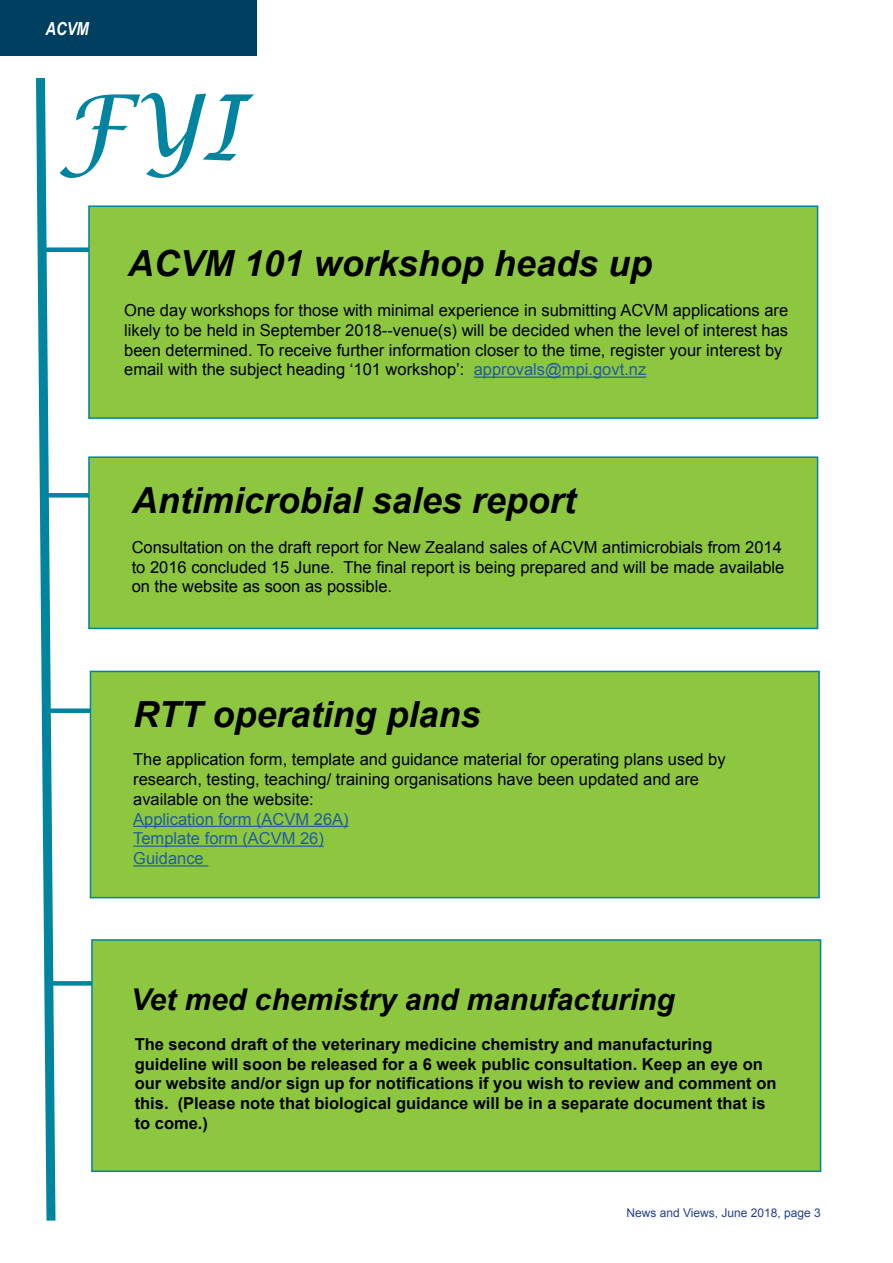
<style>
.page{position:relative;width:893px;height:1263px;background:#fff}
.page>*{position:absolute;margin:0;border:0;box-sizing:border-box;transform-origin:0 0}
.t1{font:italic 90px "Lucida Calligraphy";color:#0084a0}
.t2{font:italic 700 36px "Arial";color:#000}
.t3{font:italic 700 30px "Arial";color:#000}
.t4{font:italic 700 18px "Arial Narrow";color:#fff}
.t5{font:16.5px/19.8px "Arial";color:#000}
.t6{font:700 16.5px/19.8px "Arial";color:#000}
.t7{font:16.5px/19.8px "Arial";color:#215e9e}
.t8{font:12px "Arial";color:#25408f}
.s1{color:#215e9e}
</style>
<div class="page">
<hr style="left:46px;top:493px;width:48px;height:4px;background:#0084a0">
<div style="left:46px;top:708px;width:49px;height:5px;background:#0084a0"></div>
<div style="left:51px;top:981px;width:43px;height:5px;background:#0084a0"></div>
<div style="left:44px;top:247px;width:48px;height:5px;background:#0084a0"></div>
<svg style="left:36px;top:78px;width:24px;height:1143px"></svg>
<div style="left:92px;top:940px;width:729px;height:231px;background:#8dc63f"></div>
<div style="left:91px;top:939px;width:730px;height:233px;border:2px solid #0084a0"></div>
<div style="left:0;top:0;width:257px;height:56px;background:#003f5f"></div>
<div style="left:90px;top:671px;width:729px;height:227px;background:#8dc63f"></div>
<hr style="left:133px;top:826px;width:216px;height:1px;background:#215e9e">
<hr style="left:133px;top:845px;width:191px;height:2px;background:#215e9e">
<hr style="left:133px;top:865px;width:75px;height:1px;background:#215e9e">
<div style="left:90px;top:671px;width:730px;height:227px;border:2px solid #0084a0"></div>
<div style="left:89px;top:457px;width:729px;height:171px;background:#8dc63f"></div>
<div style="left:88px;top:456px;width:730px;height:173px;border:2px solid #0084a0"></div>
<div style="left:89px;top:206px;width:729px;height:212px;background:#8dc63f"></div>
<hr style="left:474px;top:377px;width:172px;height:1px;background:#215e9e">
<div style="left:88px;top:205px;width:730px;height:214px;border:2px solid #0084a0"></div>
<p class="t4" style="left:45px;top:15px;width:45px">ACVM</p>
<h1 class="t1" style="left:60px;top:73px;width:185px">FYI</h1>
<h2 class="t2" style="left:128px;top:240px;width:526px">ACVM 101 workshop heads up</h2>
<p class="t5" style="left:124px;top:300px;width:665px">One day workshops for those with minimal experience in submitting ACVM applications are likely to be held in September 2018--venue(s) will be decided when the level of interest has been determined. To receive further information closer to the time, register your interest by email with the subject heading ‘101 workshop’: <span class="s1">approvals@mpi.govt.nz</span></p>
<h2 class="t2" style="left:132px;top:476px;width:446px">Antimicrobial sales report</h2>
<p class="t5" style="left:132px;top:537px;width:654px">Consultation on the draft report for New Zealand sales of ACVM antimicrobials from 2014 to 2016 concluded 15 June. The final report is being prepared and will be made available on the website as soon as possible.</p>
<h2 class="t2" style="left:133px;top:691px;width:349px">RTT operating plans</h2>
<p class="t5" style="left:133px;top:749px;width:594px">The application form, template and guidance material for operating plans used by research, testing, teaching/ training organisations have been updated and are available on the website:</p>
<p class="t7" style="left:133px;top:809px;width:217px">Application form (ACVM 26A)<br>Template form (ACVM 26)<br>Guidance</p>
<h3 class="t3" style="left:131px;top:979px;width:546px">Vet med chemistry and manufacturing</h3>
<p class="t6" style="left:135px;top:1034px;width:643px">The second draft of the veterinary medicine chemistry and manufacturing guideline will soon be released for a 6 week public consultation. Keep an eye on our website and/or sign up for notifications if you wish to review and comment on this. (Please note that biological guidance will be in a separate document that is to come.)</p>
<p class="t8" style="left:626px;top:1205px;width:196px">News and Views, June 2018, page 3</p>
</div>
